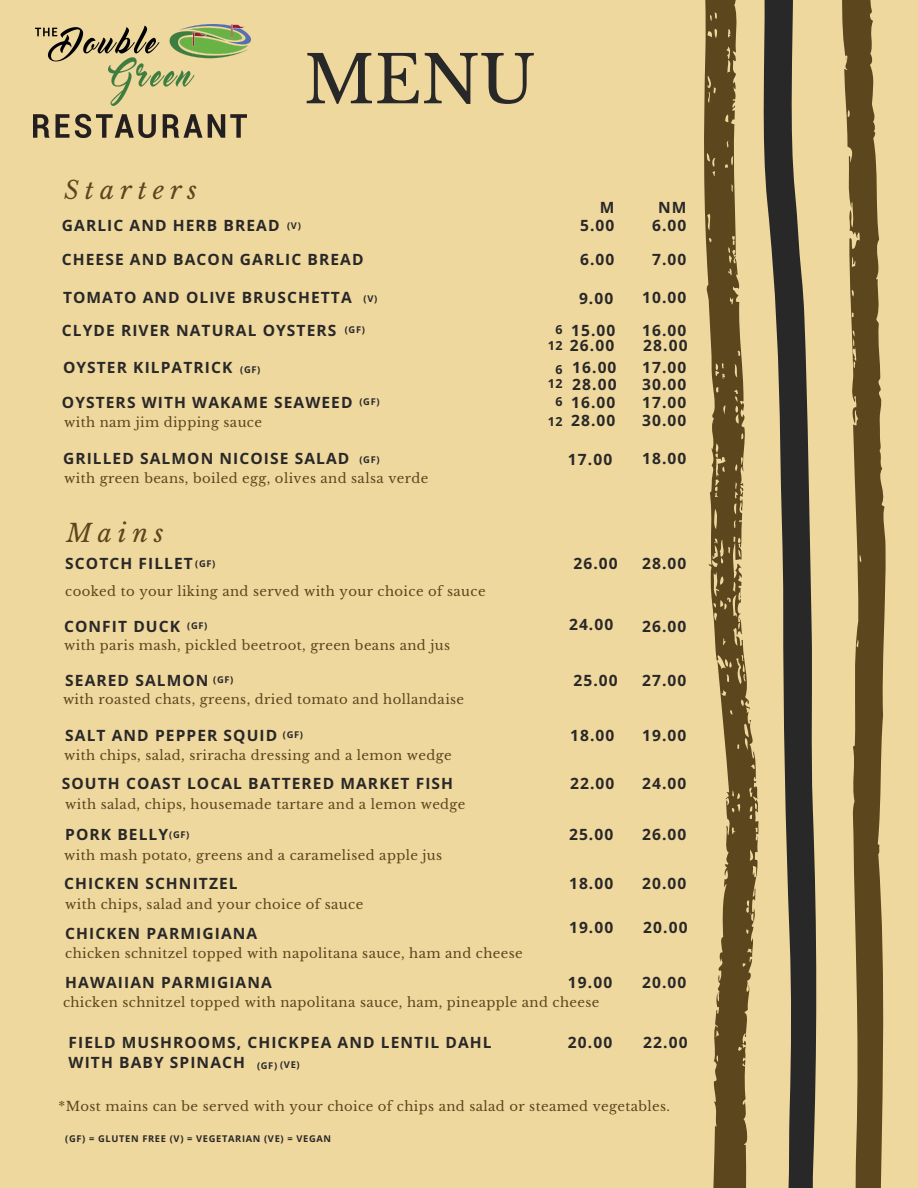
<style>
.page{position:relative;width:918px;height:1188px;background:#efd89e}
.page>*{position:absolute;margin:0;border:0;box-sizing:border-box;transform-origin:0 0}
.t1{font:65.4px "Libre Baskerville";color:#292828}
.t2{font:italic 24.9px "Libre Baskerville";letter-spacing:.24em;color:#5b461d}
.t3{font:700 15.6px/33.8px "Open Sans";letter-spacing:.07em;color:#292828}
.t4{font:13.2px "Libre Baskerville";letter-spacing:.03em;color:#5b461d}
.t5{font:700 12.45px "Open Sans";color:#292828}
.t6{font:700 9.3px "Open Sans";letter-spacing:.07em;color:#292828}
</style>
<div class="page">
<svg style="left:704px;top:0;width:55px;height:1188px"></svg>
<svg style="left:842px;top:0;width:44px;height:1188px;fill:#5b461d"></svg>
<svg style="left:763px;top:0;width:54px;height:1188px"></svg>
<img style="left:34px;top:25px;width:217px;height:112px">
<h2 class="t2" style="left:64px;top:175px;width:134px">Starters</h2>
<h1 class="t1" style="left:304px;top:40px;width:233px">MENU</h1>
<p class="t3" style="left:600px;top:190px;width:16px">M</p>
<p class="t3" style="left:658px;top:190px;width:30px">NM</p>
<p class="t3" style="left:580px;top:208px;width:36px">5.00<br>6.00</p>
<p class="t3" style="left:571px;top:282px;width:46px;line-height:31.5px;text-align:center">9.00<br>15.00</p>
<p class="t3" style="left:652px;top:208px;width:36px">6.00<br>7.00</p>
<p class="t3" style="left:642px;top:281px;width:46px;line-height:32.7px">10.00<br>16.00</p>
<p class="t3" style="left:62px;top:208px;width:303px">GARLIC AND HERB BREAD<br>CHEESE AND BACON GARLIC BREAD</p>
<p class="t3" style="left:63px;top:280px;width:290px">TOMATO AND OLIVE BRUSCHETTA</p>
<p class="t6" style="left:287px;top:219px;width:15px">(V)</p>
<p class="t6" style="left:364px;top:292px;width:15px">(V)</p>
<p class="t3" style="left:62px;top:313px;width:276px">CLYDE RIVER NATURAL OYSTERS</p>
<p class="t5" style="left:556px;top:321px;width:9px">6</p>
<p class="t5" style="left:556px;top:361px;width:9px">6</p>
<p class="t5" style="left:556px;top:393px;width:9px">6</p>
<p class="t6" style="left:345px;top:323px;width:22px">(GF)</p>
<p class="t3" style="left:570px;top:329px;width:46px">26.00</p>
<p class="t3" style="left:643px;top:329px;width:46px">28.00</p>
<p class="t5" style="left:548px;top:337px;width:17px">12</p>
<p class="t5" style="left:548px;top:375px;width:17px">12</p>
<p class="t5" style="left:548px;top:412px;width:17px">12</p>
<p class="t3" style="left:63px;top:350px;width:171px">OYSTER KILPATRICK</p>
<p class="t3" style="left:572px;top:358px;width:46px;line-height:16.8px">16.00<br>28.00</p>
<p class="t3" style="left:642px;top:358px;width:46px;line-height:16.8px">17.00<br>30.00</p>
<p class="t3" style="left:62px;top:385px;width:292px">OYSTERS WITH WAKAME SEAWEED</p>
<p class="t3" style="left:571px;top:393px;width:46px;line-height:18px">16.00<br>28.00</p>
<p class="t3" style="left:642px;top:393px;width:46px;line-height:18px">17.00<br>30.00</p>
<p class="t6" style="left:240px;top:363px;width:22px">(GF)</p>
<p class="t6" style="left:359px;top:395px;width:22px">(GF)</p>
<p class="t4" style="left:64px;top:414px;width:199px">with nam jim dipping sauce</p>
<p class="t3" style="left:63px;top:441px;width:288px">GRILLED SALMON NICOISE SALAD</p>
<p class="t3" style="left:568px;top:442px;width:46px">17.00</p>
<p class="t3" style="left:642px;top:441px;width:46px">18.00</p>
<p class="t4" style="left:64px;top:470px;width:366px">with green beans, boiled egg, olives and salsa verde</p>
<p class="t6" style="left:359px;top:453px;width:22px">(GF)</p>
<h2 class="t2" style="left:66px;top:518px;width:99px">Mains</h2>
<p class="t3" style="left:65px;top:546px;width:129px">SCOTCH FILLET</p>
<p class="t6" style="left:195px;top:557px;width:22px">(GF)</p>
<p class="t4" style="left:65px;top:584px;width:422px">cooked to your liking and served with your choice of sauce</p>
<p class="t3" style="left:64px;top:609px;width:117px">CONFIT DUCK</p>
<p class="t6" style="left:187px;top:619px;width:22px">(GF)</p>
<p class="t4" style="left:64px;top:638px;width:387px">with paris mash, pickled beetroot, green beans and jus</p>
<p class="t3" style="left:65px;top:663px;width:145px">SEARED SALMON</p>
<p class="t6" style="left:213px;top:673px;width:22px">(GF)</p>
<p class="t4" style="left:63px;top:692px;width:403px">with roasted chats, greens, dried tomato and hollandaise</p>
<p class="t3" style="left:65px;top:718px;width:214px">SALT AND PEPPER SQUID</p>
<p class="t6" style="left:283px;top:728px;width:22px">(GF)</p>
<p class="t4" style="left:64px;top:747px;width:389px">with chips, salad, sriracha dressing and a lemon wedge</p>
<p class="t3" style="left:62px;top:766px;width:393px">SOUTH COAST LOCAL BATTERED MARKET FISH</p>
<p class="t4" style="left:65px;top:796px;width:402px">with salad, chips, housemade tartare and a lemon wedge</p>
<p class="t3" style="left:574px;top:546px;width:46px">26.00</p>
<p class="t3" style="left:642px;top:546px;width:46px">28.00</p>
<p class="t3" style="left:569px;top:608px;width:46px">24.00</p>
<p class="t3" style="left:642px;top:609px;width:46px">26.00</p>
<p class="t3" style="left:574px;top:663px;width:46px">25.00</p>
<p class="t3" style="left:642px;top:663px;width:46px">27.00</p>
<p class="t3" style="left:570px;top:718px;width:46px">18.00</p>
<p class="t3" style="left:570px;top:766px;width:46px">22.00</p>
<p class="t3" style="left:642px;top:718px;width:46px">19.00</p>
<p class="t3" style="left:642px;top:766px;width:46px">24.00</p>
<p class="t3" style="left:65px;top:817px;width:104px">PORK BELLY</p>
<p class="t3" style="left:569px;top:817px;width:46px">25.00</p>
<p class="t3" style="left:642px;top:817px;width:46px">26.00</p>
<p class="t4" style="left:64px;top:847px;width:380px">with mash potato, greens and a caramelised apple jus</p>
<p class="t3" style="left:64px;top:866px;width:175px">CHICKEN SCHNITZEL</p>
<p class="t4" style="left:65px;top:896px;width:300px">with chips, salad and your choice of sauce</p>
<p class="t6" style="left:169px;top:828px;width:22px">(GF)</p>
<p class="t3" style="left:569px;top:866px;width:46px">18.00</p>
<p class="t3" style="left:642px;top:866px;width:46px">20.00</p>
<p class="t3" style="left:569px;top:910px;width:46px">19.00</p>
<p class="t3" style="left:643px;top:910px;width:46px">20.00</p>
<p class="t3" style="left:65px;top:916px;width:194px">CHICKEN PARMIGIANA</p>
<p class="t3" style="left:65px;top:965px;width:208px">HAWAIIAN PARMIGIANA</p>
<p class="t4" style="left:65px;top:945px;width:459px">chicken schnitzel topped with napolitana sauce, ham and cheese</p>
<p class="t4" style="left:63px;top:994px;width:538px">chicken schnitzel topped with napolitana sauce, ham, pineapple and cheese</p>
<p class="t3" style="left:568px;top:965px;width:46px">19.00</p>
<p class="t3" style="left:642px;top:965px;width:46px">20.00</p>
<p class="t3" style="left:69px;top:1032px;width:425px;line-height:20.2px">FIELD MUSHROOMS, CHICKPEA AND LENTIL DAHL<br>WITH BABY SPINACH</p>
<p class="t3" style="left:568px;top:1025px;width:46px">20.00</p>
<p class="t3" style="left:643px;top:1025px;width:46px">22.00</p>
<p class="t6" style="left:257px;top:1059px;width:44px">(GF) (VE)</p>
<p class="t4" style="left:58px;top:1098px;width:613px">*Most mains can be served with your choice of chips and salad or steamed vegetables.</p>
<p class="t6" style="left:65px;top:1132px;width:267px">(GF) = GLUTEN FREE (V) = VEGETARIAN (VE) = VEGAN</p>
</div>
